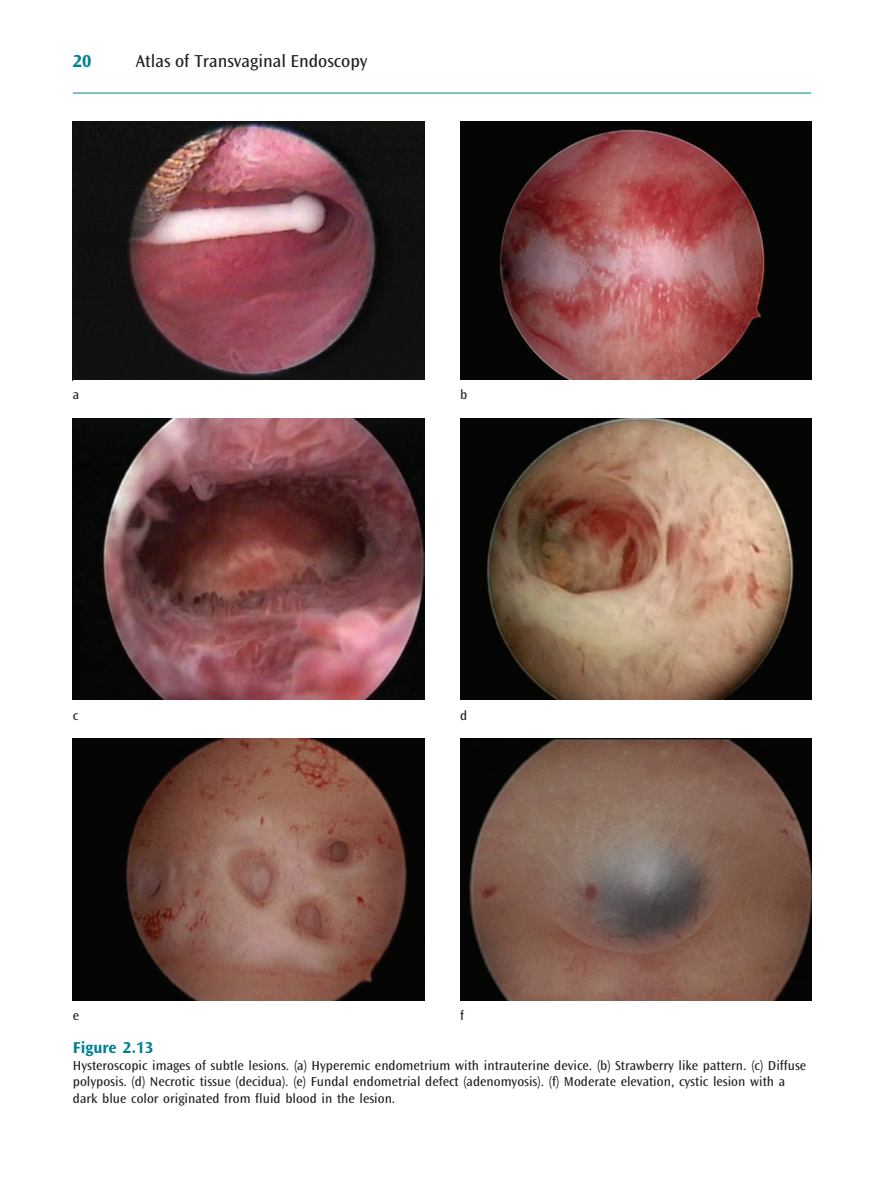
<style>
.page{position:relative;width:887px;height:1193px;background:#fff}
.page>*{position:absolute;margin:0;border:0;box-sizing:border-box;transform-origin:0 0}
.t1{font:18px "Ocean Sans";color:#231f20}
.t2{font:700 18px "Ocean Sans";color:#008293}
.t3{font:700 16.5px "Ocean Sans";color:#008293}
.t4{font:13.5px/16.5px "Ocean Sans";color:#231f20}
</style>
<div class="page">
<img style="left:72px;top:92px;width:740px;height:909px">
<h1 class="t2" style="left:73px;top:54px;width:20px">20</h1>
<h1 class="t1" style="left:136px;top:54px;width:233px">Atlas of Transvaginal Endoscopy</h1>
<p class="t4" style="left:73px;top:387px;width:8px">a</p>
<p class="t4" style="left:460px;top:387px;width:9px">b</p>
<p class="t4" style="left:73px;top:709px;width:7px">c</p>
<p class="t4" style="left:460px;top:709px;width:9px">d</p>
<p class="t4" style="left:73px;top:1008px;width:8px">e</p>
<p class="t4" style="left:460px;top:1008px;width:5px">f</p>
<p class="t3" style="left:73px;top:1041px;width:82px">Figure 2.13</p>
<p class="t4" style="left:73px;top:1058px;width:734px">Hysteroscopic images of subtle lesions. (a) Hyperemic endometrium with intrauterine device. (b) Strawberry like pattern. (c) Diffuse polyposis. (d) Necrotic tissue (decidua). (e) Fundal endometrial defect (adenomyosis). (f) Moderate elevation, cystic lesion with a dark blue color originated from fluid blood in the lesion.</p>
</div>
